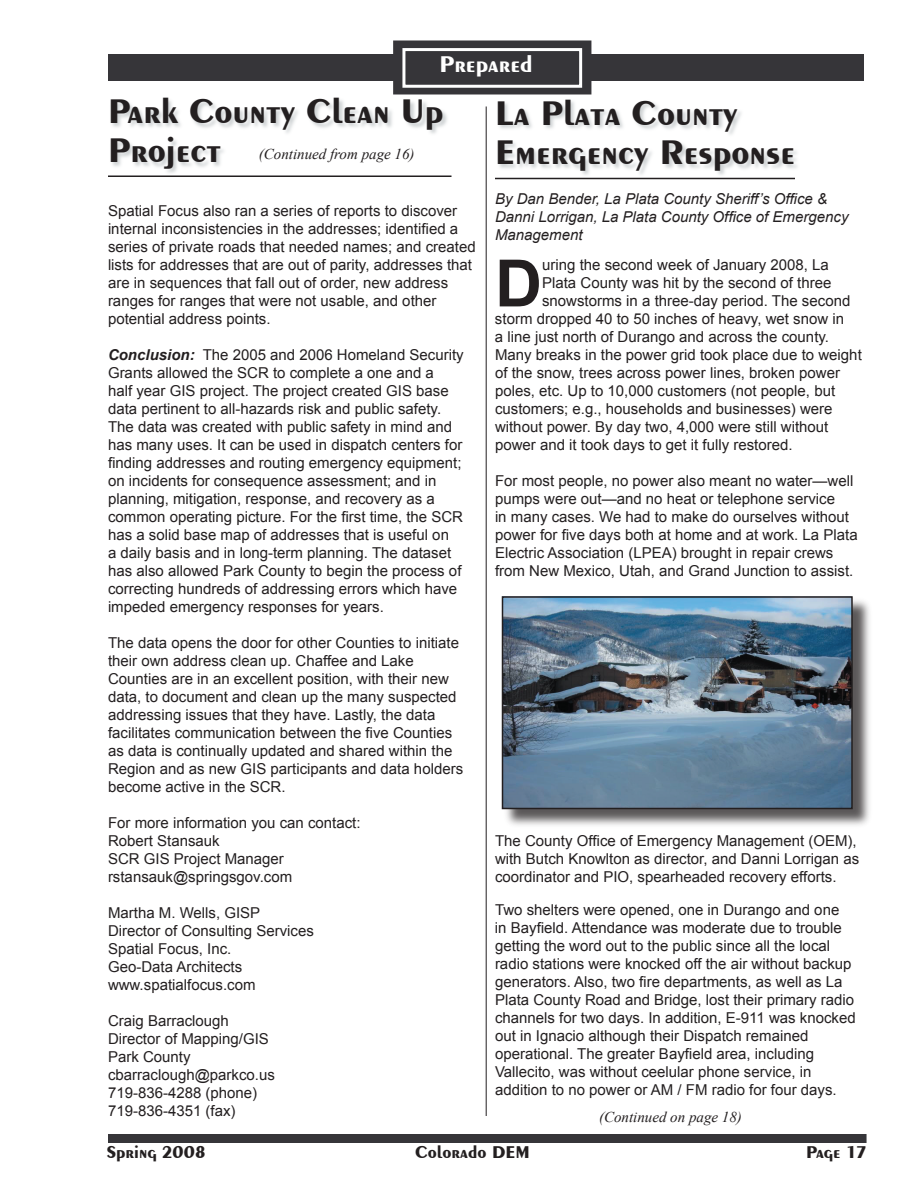
<style>
.page{position:relative;width:918px;height:1188px;background:#fff}
.page>*{position:absolute;margin:0;border:0;box-sizing:border-box;transform-origin:0 0}
.t1{font:700 65.25px "Arial";color:#231f20}
.t2{font:700 36px/39px "Exotic 350 BT";color:#231f20}
.t3{font:700 24px "Exotic 350 BT";color:#fff}
.t4{font:700 18px "Exotic 350 BT";color:#231f20}
.t5{font:15px/18px "Arial";color:#231f20}
.t6{font:italic 15px/18px "Arial";color:#231f20}
.t7{font:italic 15px "Times New Roman";color:#231f20}
.s1{font-weight:700;font-style:italic}
</style>
<div class="page">
<div style="left:108px;top:1134px;width:759px;height:9px;background:#363539"></div>
<div style="left:110px;top:56px;width:752px;height:24px;background:#363539"></div>
<div style="left:108px;top:54px;width:756px;height:27px;border:3px solid #363539"></div>
<div style="left:395px;top:42px;width:195px;height:51px;background:#363539"></div>
<div style="left:393px;top:40px;width:198px;height:54px;border:3px solid #363539"></div>
<div style="left:402px;top:48px;width:180px;height:40px;border:3px solid #fff"></div>
<hr style="left:108px;top:176px;width:344px;height:1px;background:#231f20">
<hr style="left:486px;top:106px;width:1px;height:1010px;background:#231f20">
<div style="left:110px;top:97px;width:339px;height:79px;background:#bfc4c6;opacity:.75"></div>
<div style="left:497px;top:99px;width:303px;height:78px;background:#bfc4c6;opacity:.75"></div>
<hr style="left:495px;top:178px;width:300px;height:1px;background:#231f20">
<div style="left:502px;top:597px;width:371px;height:233px;background:#231f20;opacity:.75"></div>
<img style="left:505px;top:599px;width:345px;height:207px">
<div style="left:502px;top:596px;width:351px;height:213px;border:2px solid #231f20"></div>
<h3 class="t3" style="left:439px;top:50px;width:95px">Prepared</h3>
<h2 class="t2" style="left:108px;top:91px;width:337px">Park County Clean Up<br>Project</h2>
<p class="t5" style="left:108px;top:202px;width:369px">Spatial Focus also ran a series of reports to discover internal inconsistencies in the addresses; identified a series of private roads that needed names; and created lists for addresses that are out of parity, addresses that are in sequences that fall out of order, new address ranges for ranges that were not usable, and other potential address points.</p>
<p class="t5" style="left:108px;top:346px;width:357px"><span class="s1">Conclusion:</span> The 2005 and 2006 Homeland Security Grants allowed the SCR to complete a one and a<br>half year GIS project. The project created GIS base data pertinent to all-hazards risk and public safety.<br>The data was created with public safety in mind and has many uses. It can be used in dispatch centers for finding addresses and routing emergency equipment; on incidents for consequence assessment; and in planning, mitigation, response, and recovery as a common operating picture. For the first time, the SCR has a solid base map of addresses that is useful on<br>a daily basis and in long-term planning. The dataset has also allowed Park County to begin the process of correcting hundreds of addressing errors which have impeded emergency responses for years.</p>
<p class="t5" style="left:108px;top:634px;width:357px">The data opens the door for other Counties to initiate their own address clean up. Chaffee and Lake Counties are in an excellent position, with their new data, to document and clean up the many suspected addressing issues that they have. Lastly, the data facilitates communication between the five Counties as data is continually updated and shared within the Region and as new GIS participants and data holders become active in the SCR.</p>
<p class="t5" style="left:108px;top:814px;width:254px">For more information you can contact:<br>Robert Stansauk<br>SCR GIS Project Manager rstansauk@springsgov.com</p>
<p class="t5" style="left:108px;top:904px;width:207px">Martha M. Wells, GISP<br>Director of Consulting Services<br>Spatial Focus, Inc.<br>Geo-Data Architects www.spatialfocus.com</p>
<p class="t5" style="left:108px;top:1012px;width:168px">Craig Barraclough<br>Director of Mapping/GIS<br>Park County cbarraclough@parkco.us<br>719-836-4288 (phone)<br>719-836-4351 (fax)</p>
<p class="t7" style="left:259px;top:144px;width:157px">(Continued from page 16)</p>
<h2 class="t2" style="left:495px;top:93px;width:302px">La Plata County<br>Emergency Response</h2>
<p class="t6" style="left:495px;top:190px;width:355px">By Dan Bender, La Plata County Sheriff’s Office &amp;<br>Danni Lorrigan, La Plata County Office of Emergency<br>Management</p>
<h1 class="t1" style="left:495px;top:241px;width:49px">D</h1>
<p class="t5" style="left:542px;top:256px;width:288px">uring the second week of January 2008, La</p>
<p class="t5" style="left:542px;top:274px;width:291px">Plata County was hit by the second of three</p>
<p class="t5" style="left:542px;top:292px;width:310px">snowstorms in a three-day period. The second</p>
<p class="t5" style="left:495px;top:310px;width:351px">storm dropped 40 to 50 inches of heavy, wet snow in</p>
<p class="t5" style="left:495px;top:328px;width:336px">a line just north of Durango and across the county.</p>
<p class="t5" style="left:495px;top:346px;width:368px">Many breaks in the power grid took place due to weight</p>
<p class="t5" style="left:495px;top:364px;width:347px">of the snow, trees across power lines, broken power</p>
<p class="t5" style="left:495px;top:382px;width:342px">poles, etc. Up to 10,000 customers (not people, but</p>
<p class="t5" style="left:495px;top:400px;width:339px">customers; e.g., households and businesses) were</p>
<p class="t5" style="left:495px;top:418px;width:335px">without power. By day two, 4,000 were still without</p>
<p class="t5" style="left:495px;top:436px;width:299px">power and it took days to get it fully restored.</p>
<p class="t5" style="left:495px;top:472px;width:364px">For most people, no power also meant no water—well pumps were out—and no heat or telephone service<br>in many cases. We had to make do ourselves without power for five days both at home and at work. La Plata Electric Association (LPEA) brought in repair crews from New Mexico, Utah, and Grand Junction to assist.</p>
<p class="t5" style="left:495px;top:832px;width:366px">The County Office of Emergency Management (OEM), with Butch Knowlton as director, and Danni Lorrigan as coordinator and PIO, spearheaded recovery efforts.</p>
<p class="t5" style="left:495px;top:901px;width:362px">Two shelters were opened, one in Durango and one<br>in Bayfield. Attendance was moderate due to trouble getting the word out to the public since all the local radio stations were knocked off the air without backup generators. Also, two fire departments, as well as La Plata County Road and Bridge, lost their primary radio channels for two days. In addition, E-911 was knocked out in Ignacio although their Dispatch remained operational. The greater Bayfield area, including Vallecito, was without ceelular phone service, in addition to no power or AM / FM radio for four days.</p>
<p class="t7" style="left:599px;top:1107px;width:144px">(Continued on page 18)</p>
<p class="t4" style="left:106px;top:1141px;width:101px">Spring 2008</p>
<p class="t4" style="left:415px;top:1141px;width:116px">Colorado DEM</p>
<p class="t4" style="left:806px;top:1141px;width:62px">Page 17</p>
</div>
